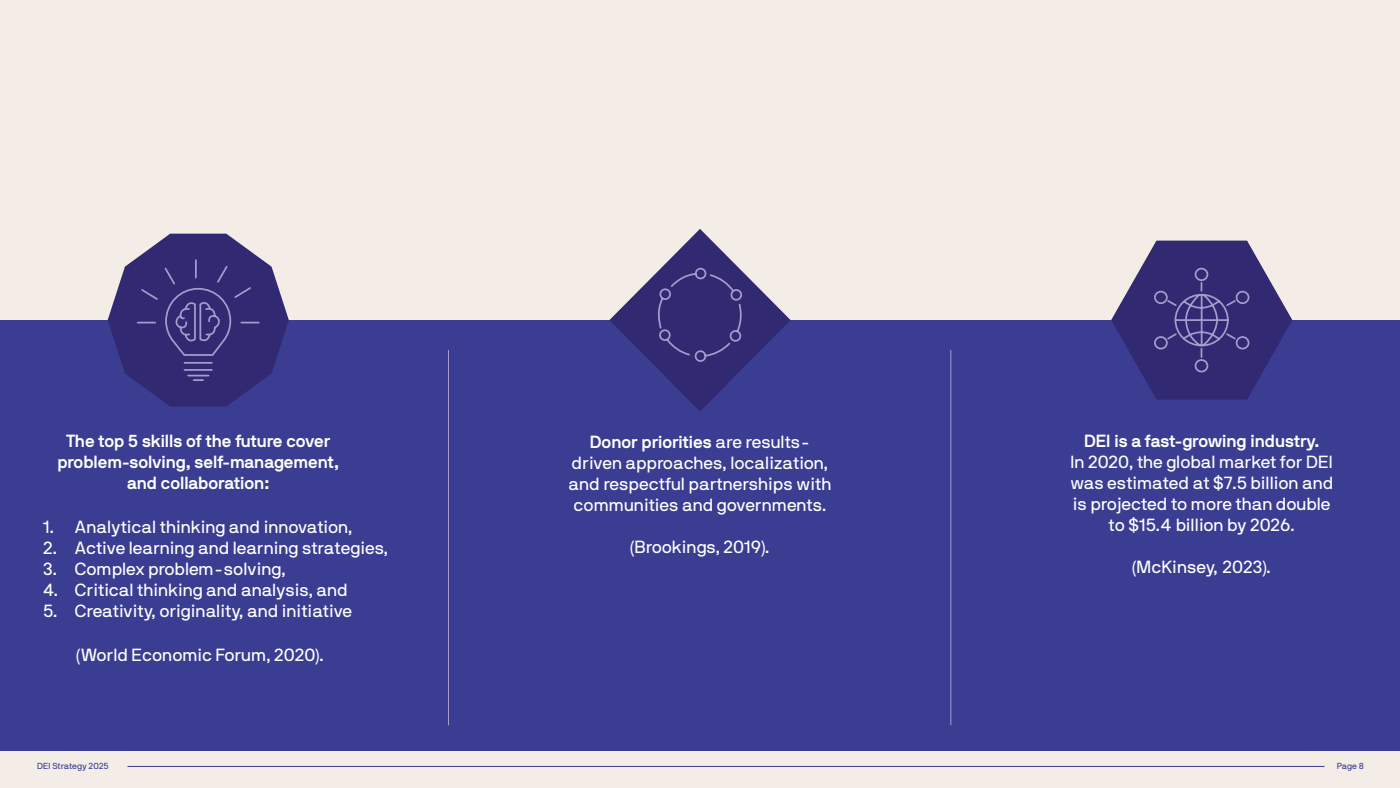
<style>
.page{position:relative;width:1400px;height:788px;background:#f4ede7}
.page>*{position:absolute;margin:0;border:0;box-sizing:border-box;transform-origin:0 0}
.t1{font:17.5px/21px "NB International Pro";color:#fff;text-align:center}
.t2{font:700 17.5px/21px "NB International Pro";color:#fff;text-align:center}
.t3{font:8.75px "NB International Pro";color:#3a3d91}
.s1{font-weight:700}
</style>
<div class="page">
<div style="left:0;top:320px;width:1400px;height:430px;background:#3a3d91"></div>
<svg style="left:1111px;top:240px;width:181px;height:159px"></svg>
<svg style="left:108px;top:233px;width:181px;height:173px"></svg>
<svg style="left:609px;top:229px;width:182px;height:182px"></svg>
<hr style="left:448px;top:350px;width:1px;height:375px;background:#a29dcd">
<hr style="left:951px;top:350px;width:1px;height:375px;background:#a29dcd">
<hr style="left:127px;top:766px;width:1197px;height:1px;background:#3a3d91">
<p class="t2" style="left:57px;top:430px;width:283px">The top 5 skills of the future cover problem-solving, self-management, and collaboration:</p>
<p class="t1" style="left:569px;top:431px;width:264px"><span class="s1">Donor priorities</span> are results&shy;driven approaches, localization, and respectful partnerships with communities and governments.</p>
<p class="t1" style="left:630px;top:536px;width:141px">(Brookings, 2019).</p>
<p class="t1" style="left:43px;top:516px;width:311px">1. Analytical thinking and innovation,</p>
<p class="t1" style="left:43px;top:537px;width:347px">2. Active learning and learning strategies,</p>
<p class="t1" style="left:43px;top:558px;width:244px">3. Complex problem-solving,</p>
<p class="t1" style="left:43px;top:579px;width:306px">4. Critical thinking and analysis, and</p>
<p class="t1" style="left:43px;top:600px;width:311px">5. Creativity, originality, and initiative</p>
<p class="t1" style="left:77px;top:644px;width:249px">(World Economic Forum, 2020).</p>
<p class="t2" style="left:1084px;top:430px;width:237px">DEI is a fast-growing industry.</p>
<p class="t1" style="left:1070px;top:451px;width:265px">In 2020, the global market for DEI was estimated at $7.5 billion and is projected to more than double to $15.4 billion by 2026.</p>
<p class="t1" style="left:1132px;top:556px;width:140px">(McKinsey, 2023).</p>
<p class="t3" style="left:37px;top:761px;width:73px">DEI Strategy 2025</p>
<p class="t3" style="left:1337px;top:761px;width:29px">Page 8</p>
</div>
